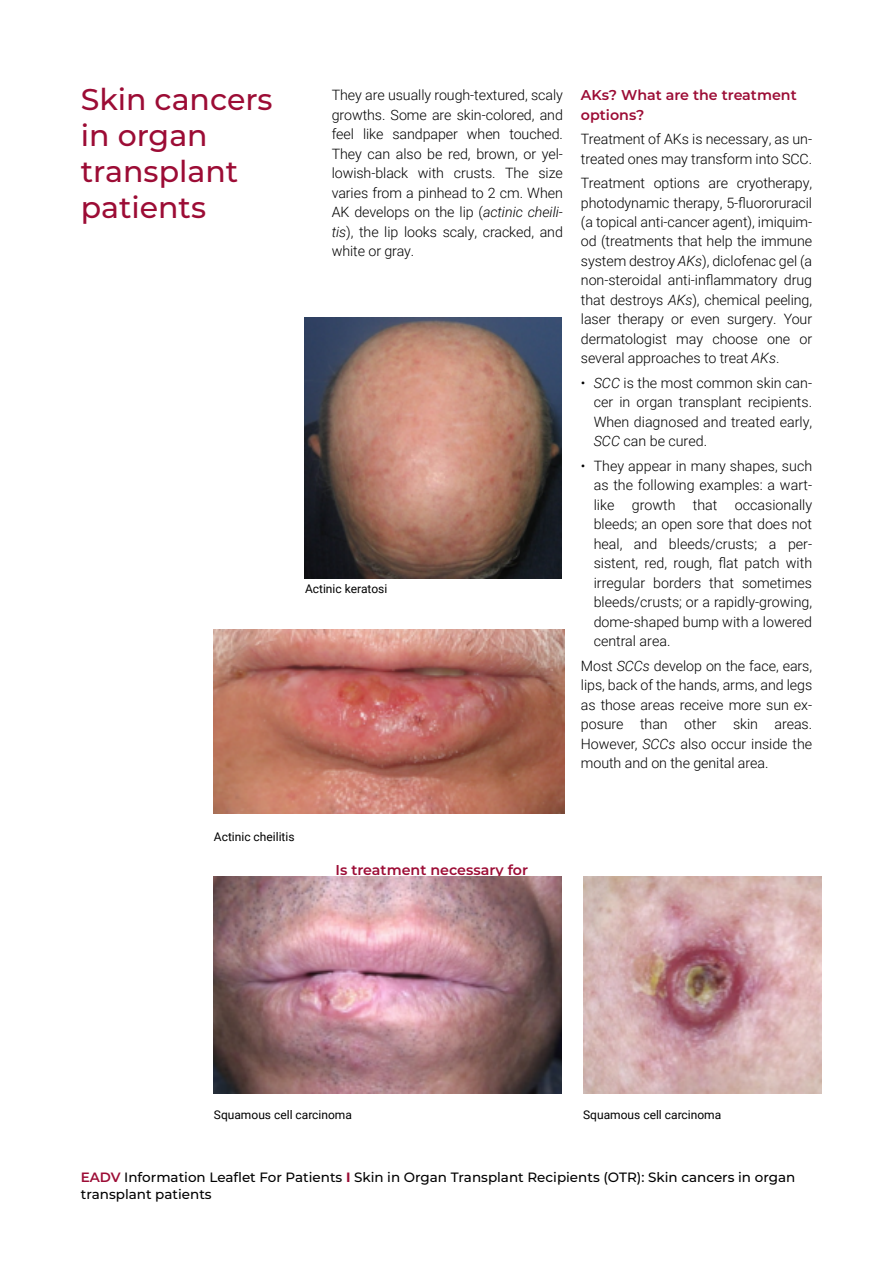
<style>
.page{position:relative;width:893px;height:1263px;background:#fff}
.page>*{position:absolute;margin:0;border:0;box-sizing:border-box;transform-origin:0 0}
.t1{font:500 30px/36px "Montserrat";color:#9c0c35}
.t2{font:300 14.25px/19.5px "Roboto";letter-spacing:-.005em;color:#000;text-align:justify}
.t3{font:600 14.25px/19.5px "Montserrat";color:#9c0c35}
.t4{font:500 13.5px/16.2px "Montserrat";color:#000}
.t5{font:12px "Roboto";color:#000}
.s1{font-style:italic}
.s2{font-weight:600;color:#9c0c35}
.s3{font-weight:700;color:#9c0c35}
</style>
<div class="page">
<img style="left:214px;top:629px;width:350px;height:185px">
<img style="left:214px;top:876px;width:348px;height:217px">
<img style="left:583px;top:876px;width:239px;height:217px">
<img style="left:304px;top:318px;width:258px;height:260px">
<h1 class="t1" style="left:81px;top:80px;width:193px">Skin cancers in organ transplant patients</h1>
<p class="t2" style="left:332px;top:85px;width:233px">They are usually rough-textured, scaly growths. Some are skin-colored, and feel like sandpaper when touched.<br>They can also be red, brown, or yel&shy;lowish-black with crusts. The size varies from a pinhead to 2 cm. When AK develops on the lip (<span class="s1">actinic cheili&shy;tis</span>), the lip looks scaly, cracked, and white or gray.</p>
<p class="t5" style="left:305px;top:580px;width:84px">Actinic keratosi</p>
<p class="t3" style="left:581px;top:85px;width:217px">AKs? What are the treatment options?</p>
<p class="t2" style="left:581px;top:129px;width:233px">Treatment of AKs is necessary, as un&shy;treated ones may transform into SCC.</p>
<p class="t2" style="left:581px;top:173px;width:233px">Treatment options are cryotherapy, photodynamic therapy, 5-fluororuracil (a topical anti-cancer agent), imiquim&shy;od (treatments that help the immune system destroy <span class="s1">AKs</span>), diclofenac gel (a non-steroidal anti-inflammatory drug that destroys <span class="s1">AKs</span>), chemical peeling, laser therapy or even surgery. Your dermatologist may choose one or several approaches to treat <span class="s1">AKs</span>.</p>
<p class="t2" style="left:594px;top:372px;width:220px;text-indent:-13px">• <span class="s1">SCC</span> is the most common skin can&shy;cer in organ transplant recipients.<br>When diagnosed and treated early, <span class="s1">SCC</span> can be cured.</p>
<p class="t2" style="left:594px;top:455px;width:220px;text-indent:-13px">• They appear in many shapes, such as the following examples: a wart&shy;like growth that occasionally bleeds; an open sore that does not heal, and bleeds/crusts; a per&shy;sistent, red, rough, flat patch with irregular borders that sometimes bleeds/crusts; or a rapidly-growing, dome-shaped bump with a lowered central area.</p>
<p class="t2" style="left:581px;top:655px;width:233px">Most <span class="s1">SCCs</span> develop on the face, ears, lips, back of the hands, arms, and legs as those areas receive more sun ex&shy;posure than other skin areas.<br>However, <span class="s1">SCCs</span> also occur inside the mouth and on the genital area.</p>
<p class="t5" style="left:214px;top:829px;width:82px">Actinic cheilitis</p>
<p class="t3" style="left:336px;top:860px;width:194px">Is treatment necessary for</p>
<p class="t5" style="left:214px;top:1106px;width:140px">Squamous cell carcinoma</p>
<p class="t5" style="left:583px;top:1106px;width:140px">Squamous cell carcinoma</p>
<p class="t4" style="left:81px;top:1169px;width:716px"><span class="s2">EADV</span> Information Leaflet For Patients <span class="s3">I</span> Skin in Organ Transplant Recipients (OTR): Skin cancers in organ transplant patients</p>
</div>
